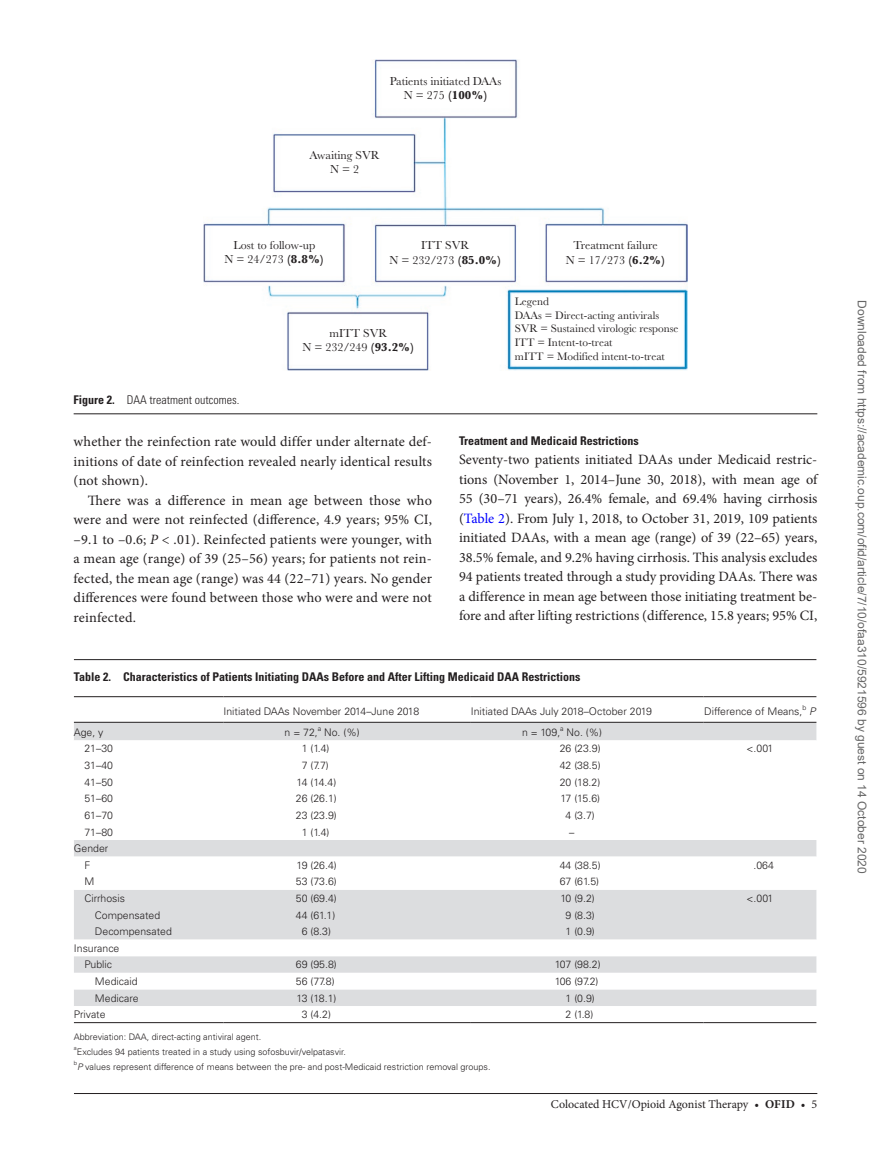
<style>
.page{position:relative;width:891px;height:1174px;background:#fff}
.page>*{position:absolute;margin:0;border:0;box-sizing:border-box;transform-origin:0 0}
.t1{font:14.25px/19.5px "Minion Pro";letter-spacing:.005em;color:#231f20;text-align:justify}
.t2{font:12px/14.4px "Baskerville MT Std";color:#231f20;text-align:center}
.t3{font:700 condensed 12px "Univers LT Std";color:#231f20}
.t4{font:12px "Arial";color:#666}
.t5{font:12px "Minion Pro";letter-spacing:-.005em;color:#231f20}
.t6{font:300 condensed 12px "Univers LT Std";color:#231f20}
.t7{font:11.25px/13.6px "Baskerville MT Std";color:#231f20}
.t8{font:300 10.5px/16.6px "Univers LT Std";color:#231f20}
.t9{font:italic 300 10.5px "Univers LT Std";color:#231f20}
.t10{font:300 9px/15px "Univers LT Std";color:#231f20}
.t11{font:300 6.9px "Univers LT Std";color:#231f20}
.s1{font-weight:700}
.s2{font-style:italic}
.s3{color:#00f}
</style>
<div class="page">
<hr style="left:74px;top:1093px;width:743px;height:1px;background:#231f20">
<hr style="left:74px;top:659px;width:742px;height:1px;background:#231f20">
<svg style="left:74px;top:697px;width:742px;height:25px"></svg>
<div style="left:74px;top:723px;width:742px;height:17px;background:#dcdddf"></div>
<svg style="left:74px;top:840px;width:742px;height:166px;fill:#dcdddf"></svg>
<hr style="left:74px;top:696px;width:150px;height:1px;background:#231f20">
<hr style="left:74px;top:722px;width:150px;height:1px;background:#231f20">
<hr style="left:224px;top:696px;width:247px;height:1px;background:#231f20">
<hr style="left:224px;top:722px;width:247px;height:1px;background:#231f20">
<hr style="left:471px;top:696px;width:232px;height:1px;background:#231f20">
<hr style="left:471px;top:722px;width:232px;height:1px;background:#231f20">
<hr style="left:703px;top:696px;width:113px;height:1px;background:#231f20">
<hr style="left:703px;top:722px;width:113px;height:1px;background:#231f20">
<hr style="left:74px;top:1022px;width:150px;height:1px;background:#231f20">
<hr style="left:224px;top:1022px;width:247px;height:1px;background:#231f20">
<hr style="left:471px;top:1022px;width:232px;height:1px;background:#231f20">
<hr style="left:703px;top:1022px;width:113px;height:1px;background:#231f20">
<hr style="left:74px;top:413px;width:743px;height:1px;background:#231f20">
<img style="left:204px;top:59px;width:483px;height:312px">
<p class="t2" style="left:390px;top:74px;width:113px">Patients initiated DAAs<br>N = 275 <span class="s1">(100%)</span></p>
<p class="t2" style="left:310px;top:148px;width:71px">Awaiting SVR<br>N = 2</p>
<p class="t2" style="left:225px;top:238px;width:101px">Lost to follow-up<br>N = 24/273 <span class="s1">(8.8%)</span></p>
<p class="t2" style="left:389px;top:238px;width:113px">ITT SVR<br>N = 232/273 <span class="s1">(85.0%)</span></p>
<p class="t6" style="left:74px;top:393px;width:167px"><span class="s1">Figure 2.</span> DAA treatment outcomes.</p>
<p class="t2" style="left:302px;top:326px;width:113px">mITT SVR<br>N = 232/249 <span class="s1">(93.2%)</span></p>
<p class="t2" style="left:566px;top:238px;width:101px">Treatment failure<br>N = 17/273 <span class="s1">(6.2%)</span></p>
<p class="t7" style="left:515px;top:295px;width:165px">Legend<br>DAAs = Direct-acting antivirals<br>SVR = Sustained virologic response<br>ITT = Intent-to-treat<br>mITT = Modified intent-to-treat</p>
<p class="t1" style="left:74px;top:432px;width:360px">whether the reinfection rate would differ under alternate def&shy;initions of date of reinfection revealed nearly identical results (not shown).</p>
<p class="t1" style="left:74px;top:491px;width:360px;text-indent:14px">There was a difference in mean age between those who were and were not reinfected (difference, 4.9 years; 95% CI, –9.1 to –0.6; <span class="s2">P</span> &lt; .01). Reinfected patients were younger, with a mean age (range) of 39 (25–56) years; for patients not rein&shy;fected, the mean age (range) was 44 (22–71) years. No gender differences were found between those who were and were not reinfected.</p>
<p class="t3" style="left:459px;top:433px;width:181px">Treatment and Medicaid Restrictions</p>
<p class="t1" style="left:459px;top:450px;width:360px">Seventy-two patients initiated DAAs under Medicaid restric&shy;tions (November 1, 2014–June 30, 2018), with mean age of 55 (30–71 years), 26.4% female, and 69.4% having cirrhosis (<span class="s3">Table 2</span>). From July 1, 2018, to October 31, 2019, 109 patients initiated DAAs, with a mean age (range) of 39 (22–65) years, 38.5% female, and 9.2% having cirrhosis. This analysis excludes 94 patients treated through a study providing DAAs. There was a difference in mean age between those initiating treatment be&shy;fore and after lifting restrictions (difference, 15.8 years; 95% CI,</p>
<p class="t3" style="left:74px;top:669px;width:508px">Table 2. Characteristics of Patients Initiating DAAs Before and After Lifting Medicaid DAA Restrictions</p>
<p class="t8" style="left:224px;top:703px;width:197px">Initiated DAAs November 2014–June 2018</p>
<p class="t8" style="left:471px;top:703px;width:182px">Initiated DAAs July 2018–October 2019</p>
<p class="t8" style="left:704px;top:703px;width:100px">Difference of Means,</p>
<p class="t11" style="left:802px;top:703px;width:5px">b</p>
<p class="t9" style="left:809px;top:705px;width:8px">P</p>
<p class="t8" style="left:74px;top:724px;width:31px">Age, y</p>
<p class="t8" style="left:285px;top:724px;width:77px">n = 72,<sup>a</sup> No. (%)</p>
<p class="t8" style="left:522px;top:724px;width:82px">n = 109,<sup>a</sup> No. (%)</p>
<p class="t8" style="left:84px;top:740px;width:30px">21–30</p>
<p class="t8" style="left:302px;top:740px;width:29px">1 (1.4)</p>
<p class="t8" style="left:560px;top:740px;width:42px">26 (23.9)</p>
<p class="t8" style="left:747px;top:740px;width:28px">&lt;.001</p>
<p class="t8" style="left:84px;top:757px;width:30px">31–40</p>
<p class="t8" style="left:302px;top:757px;width:28px">7 (7.7)</p>
<p class="t8" style="left:560px;top:757px;width:42px">42 (38.5)</p>
<p class="t8" style="left:84px;top:774px;width:30px">41–50</p>
<p class="t8" style="left:296px;top:774px;width:41px">14 (14.4)</p>
<p class="t8" style="left:560px;top:774px;width:42px">20 (18.2)</p>
<p class="t8" style="left:84px;top:790px;width:30px">51–60</p>
<p class="t8" style="left:296px;top:790px;width:42px">26 (26.1)</p>
<p class="t8" style="left:561px;top:790px;width:41px">17 (15.6)</p>
<p class="t8" style="left:84px;top:807px;width:30px">61–70</p>
<p class="t8" style="left:296px;top:807px;width:42px">23 (23.9)</p>
<p class="t8" style="left:566px;top:807px;width:31px">4 (3.7)</p>
<p class="t8" style="left:84px;top:823px;width:30px">71–80</p>
<p class="t8" style="left:302px;top:823px;width:29px">1 (1.4)</p>
<p class="t8" style="left:569px;top:823px;width:7px">–</p>
<p class="t8" style="left:84px;top:840px;width:25px;text-indent:-10px">Gender<br>F</p>
<p class="t8" style="left:296px;top:857px;width:42px">19 (26.4)</p>
<p class="t8" style="left:560px;top:857px;width:42px">44 (38.5)</p>
<p class="t8" style="left:753px;top:857px;width:22px">.064</p>
<p class="t8" style="left:84px;top:873px;width:11px">M</p>
<p class="t8" style="left:296px;top:873px;width:42px">53 (73.6)</p>
<p class="t8" style="left:560px;top:873px;width:41px">67 (61.5)</p>
<p class="t8" style="left:84px;top:890px;width:42px">Cirrhosis</p>
<p class="t8" style="left:296px;top:890px;width:42px">50 (69.4)</p>
<p class="t8" style="left:561px;top:890px;width:36px">10 (9.2)</p>
<p class="t8" style="left:747px;top:890px;width:28px">&lt;.001</p>
<p class="t8" style="left:95px;top:906px;width:67px">Compensated</p>
<p class="t8" style="left:296px;top:906px;width:41px">44 (61.1)</p>
<p class="t8" style="left:566px;top:906px;width:31px">9 (8.3)</p>
<p class="t8" style="left:95px;top:923px;width:79px">Decompensated</p>
<p class="t8" style="left:302px;top:923px;width:31px">6 (8.3)</p>
<p class="t8" style="left:566px;top:923px;width:31px">1 (0.9)</p>
<p class="t8" style="left:74px;top:940px;width:47px;text-align:center">Insurance<br>Public</p>
<p class="t8" style="left:296px;top:956px;width:42px">69 (95.8)</p>
<p class="t8" style="left:555px;top:956px;width:47px">107 (98.2)</p>
<p class="t8" style="left:95px;top:973px;width:44px">Medicaid</p>
<p class="t8" style="left:296px;top:973px;width:40px">56 (77.8)</p>
<p class="t8" style="left:555px;top:973px;width:45px">106 (97.2)</p>
<p class="t8" style="left:95px;top:989px;width:45px">Medicare</p>
<p class="t8" style="left:296px;top:989px;width:41px">13 (18.1)</p>
<p class="t8" style="left:566px;top:989px;width:31px">1 (0.9)</p>
<p class="t8" style="left:74px;top:1006px;width:33px">Private</p>
<p class="t8" style="left:302px;top:1006px;width:31px">3 (4.2)</p>
<p class="t8" style="left:566px;top:1006px;width:29px">2 (1.8)</p>
<p class="t10" style="left:74px;top:1029px;width:418px">Abbreviation: DAA, direct-acting antiviral agent.<br><sup>a</sup>Excludes 94 patients treated in a study using sofosbuvir/velpatasvir.<br><sup>b</sup><span class="s2">P</span> values represent difference of means between the pre- and post-Medicaid restriction removal groups.</p>
<p class="t5" style="left:551px;top:1096px;width:268px">Colocated HCV/Opioid Agonist Therapy • <span class="s1">ofid</span> • 5</p>
<p class="t4" style="left:866px;top:300px;width:575px;rotate:90deg">Downloaded from https://academic.oup.com/ofid/article/7/10/ofaa310/5921596 by guest on 14 October 2020</p>
</div>
